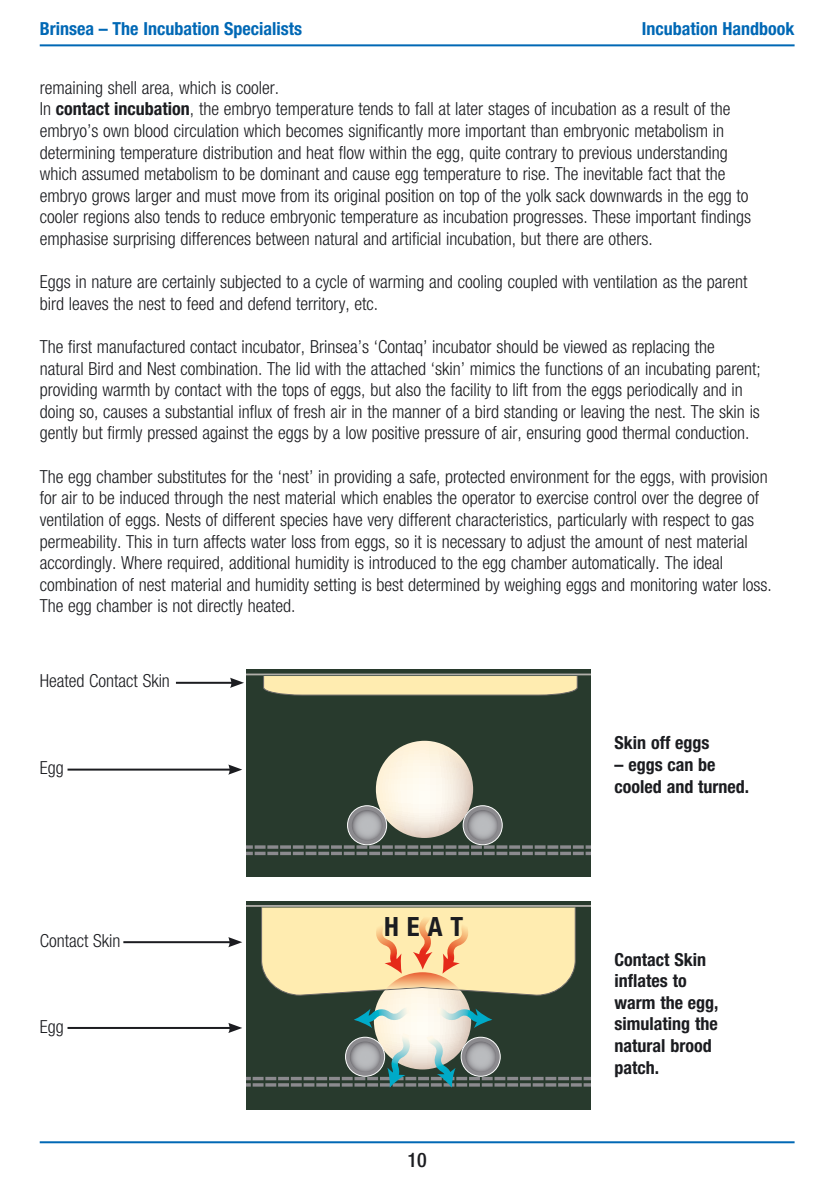
<style>
.page{position:relative;width:840px;height:1191px;background:#fff}
.page>*{position:absolute;margin:0;border:0;box-sizing:border-box;transform-origin:0 0}
.t1{font:700 condensed 26.6px "Helvetica Neue";color:#1b1c20}
.t2{font:500 condensed 20px "Helvetica Neue";color:#1b1c20}
.t3{font:300 condensed 18px/21.6px "Helvetica Neue";color:#1b1c20}
.t4{font:700 condensed 18px/21.6px "Helvetica Neue";color:#1b1c20}
.t5{font:700 condensed 18px "Helvetica Neue";color:#0068b5}
.s1{font-weight:700}
</style>
<div class="page">
<hr style="left:40px;top:1141px;width:754px;height:2px;background:#0068b5">
<div style="left:246px;top:669px;width:344px;height:207px;background:#283a2d"></div>
<hr style="left:246px;top:673px;width:344px;height:2px;background:#b1aea9">
<svg style="left:375px;top:741px;width:98px;height:97px"></svg>
<div style="left:347px;top:805px;width:39px;height:39px;background:#8b8a8e;border-radius:50%"></div>
<div style="left:347px;top:805px;width:39px;height:40px;border:1px solid #fff;border-radius:50%"></div>
<svg style="left:351px;top:810px;width:31px;height:30px"></svg>
<svg style="left:463px;top:805px;width:39px;height:39px"></svg>
<div style="left:462px;top:805px;width:40px;height:40px;border:1px solid #fff;border-radius:50%"></div>
<svg style="left:467px;top:810px;width:30px;height:30px"></svg>
<svg style="left:246px;top:845px;width:344px;height:10px"></svg>
<svg style="left:263px;top:675px;width:314px;height:20px;background:#eedea7"></svg>
<div style="left:246px;top:901px;width:344px;height:208px;background:#283a2d"></div>
<hr style="left:246px;top:905px;width:344px;height:2px;background:#b1aea9">
<hr style="left:176px;top:682px;width:57px;height:2px;background:#1b1c20">
<svg style="left:230px;top:677px;width:14px;height:11px"></svg>
<hr style="left:67px;top:768px;width:164px;height:2px;background:#1b1c20">
<svg style="left:228px;top:764px;width:14px;height:10px"></svg>
<hr style="left:123px;top:941px;width:108px;height:2px;background:#1b1c20">
<hr style="left:67px;top:1027px;width:164px;height:2px;background:#1b1c20">
<svg style="left:228px;top:906px;width:362px;height:181px"></svg>
<hr style="left:40px;top:44px;width:754px;height:2px;background:#0068b5">
<p class="t5" style="left:40px;top:18px;width:264px">Brinsea – The Incubation Specialists</p>
<p class="t5" style="left:641px;top:18px;width:154px">Incubation Handbook</p>
<p class="t3" style="left:40px;top:76px;width:712px">remaining shell area, which is cooler.<br>In <span class="s1">contact incubation</span>, the embryo temperature tends to fall at later stages of incubation as a result of the embryo’s own blood circulation which becomes significantly more important than embryonic metabolism in determining temperature distribution and heat flow within the egg, quite contrary to previous understanding which assumed metabolism to be dominant and cause egg temperature to rise. The inevitable fact that the embryo grows larger and must move from its original position on top of the yolk sack downwards in the egg to cooler regions also tends to reduce embryonic temperature as incubation progresses. These important findings emphasise surprising differences between natural and artificial incubation, but there are others.</p>
<p class="t3" style="left:40px;top:271px;width:709px">Eggs in nature are certainly subjected to a cycle of warming and cooling coupled with ventilation as the parent bird leaves the nest to feed and defend territory, etc.</p>
<p class="t3" style="left:40px;top:336px;width:722px">The first manufactured contact incubator, Brinsea’s ‘Contaq’ incubator should be viewed as replacing the natural Bird and Nest combination. The lid with the attached ‘skin’ mimics the functions of an incubating parent; providing warmth by contact with the tops of eggs, but also the facility to lift from the eggs periodically and in doing so, causes a substantial influx of fresh air in the manner of a bird standing or leaving the nest. The skin is gently but firmly pressed against the eggs by a low positive pressure of air, ensuring good thermal conduction.</p>
<p class="t3" style="left:40px;top:465px;width:733px">The egg chamber substitutes for the ‘nest’ in providing a safe, protected environment for the eggs, with provision for air to be induced through the nest material which enables the operator to exercise control over the degree of ventilation of eggs. Nests of different species have very different characteristics, particularly with respect to gas permeability. This in turn affects water loss from eggs, so it is necessary to adjust the amount of nest material accordingly. Where required, additional humidity is introduced to the egg chamber automatically. The ideal combination of nest material and humidity setting is best determined by weighing eggs and monitoring water loss.<br>The egg chamber is not directly heated.</p>
<p class="t3" style="left:40px;top:670px;width:132px">Heated Contact Skin</p>
<p class="t3" style="left:40px;top:756px;width:25px">Egg</p>
<p class="t3" style="left:40px;top:929px;width:82px">Contact Skin</p>
<p class="t3" style="left:40px;top:1015px;width:25px">Egg</p>
<h1 class="t1" style="left:384px;top:910px;width:80px">HEAT</h1>
<p class="t2" style="left:407px;top:1147px;width:21px">10</p>
<p class="t4" style="left:614px;top:732px;width:96px">Skin off eggs</p>
<p class="t4" style="left:614px;top:753px;width:136px">– eggs can be cooled and turned.</p>
<p class="t4" style="left:614px;top:948px;width:105px">Contact Skin inflates to warm the egg, simulating the natural brood patch.</p>
</div>
